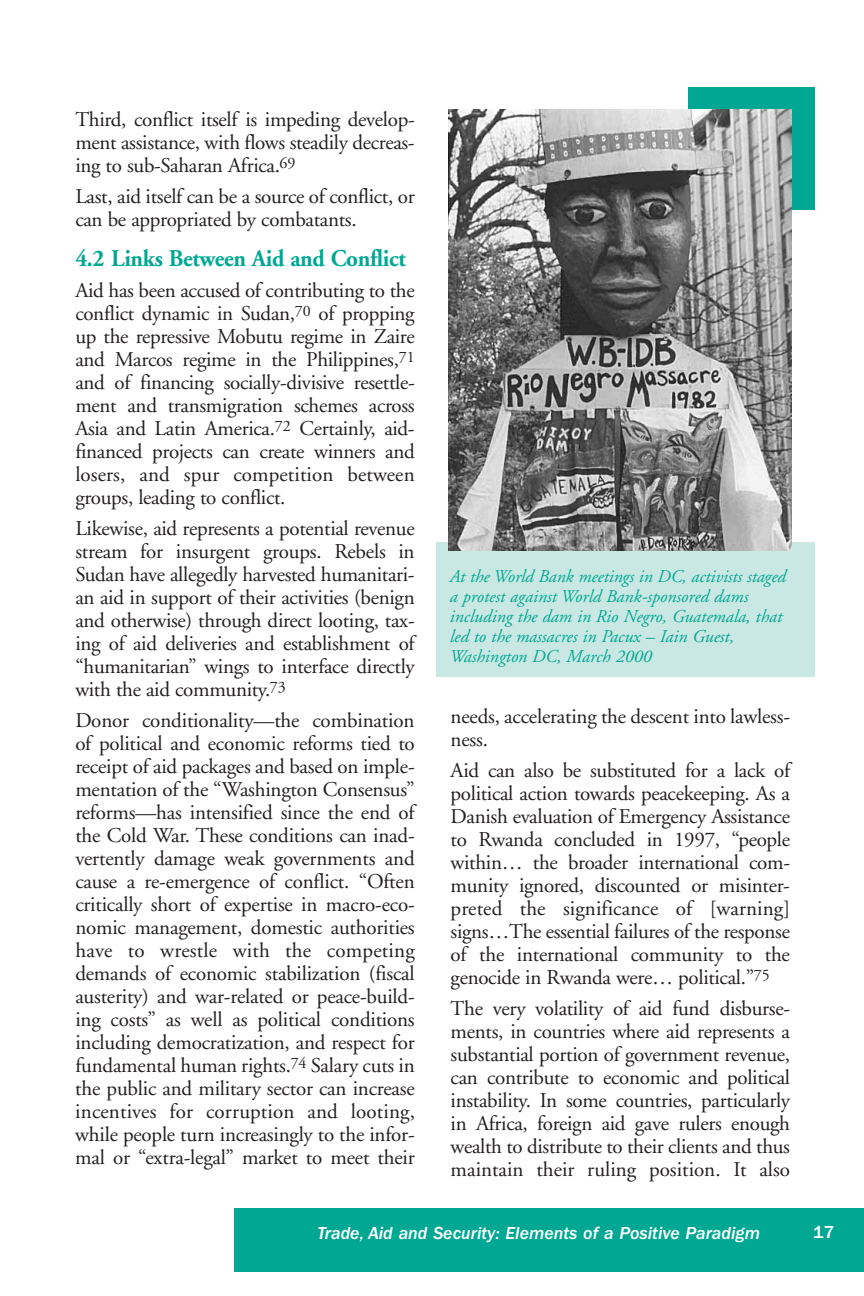
<style>
.page{position:relative;width:864px;height:1296px;background:#fff}
.page>*{position:absolute;margin:0;border:0;box-sizing:border-box;transform-origin:0 0}
.t1{font:700 24px "Adobe Garamond";letter-spacing:-.015em;color:#00a894;scale:.96 1}
.t2{font:21px/23px "Adobe Garamond";letter-spacing:-.015em;color:#231f20;text-align:justify}
.t3{font:italic 18px/20px "Adobe Garamond";color:#00a894}
.t4{font:italic 500 18px "Franklin Gothic";color:#fff}
.t5{font:500 18px "Franklin Gothic";color:#fff}
</style>
<div class="page">
<div style="left:234px;top:1208px;width:630px;height:64px;background:#00a894"></div>
<div style="left:436px;top:542px;width:378px;height:135px;background:#cae8e3"></div>
<div style="left:688px;top:87px;width:126px;height:123px;background:#00a894"></div>
<img style="left:448px;top:110px;width:343px;height:440px">
<p class="t2" style="left:75px;top:110px;width:341px">Third, conflict itself is impeding develop&shy;ment assistance, with flows steadily decreas&shy;ing to sub-Saharan Africa.<sup>69</sup></p>
<p class="t2" style="left:75px;top:187px;width:341px">Last, aid itself can be a source of conflict, or can be appropriated by combatants.</p>
<p class="t1" style="left:75px;top:249px;width:346px">4.2 Links Between Aid and Conflict</p>
<p class="t2" style="left:75px;top:281px;width:341px">Aid has been accused of contributing to the conflict dynamic in Sudan,<sup>70</sup> of propping up the repressive Mobutu regime in Zaire and Marcos regime in the Philippines,<sup>71 </sup>and of financing socially-divisive resettle&shy;ment and transmigration schemes across Asia and Latin America.<sup>72</sup> Certainly, aid&shy;financed projects can create winners and losers, and spur competition between groups, leading to conflict.</p>
<p class="t2" style="left:75px;top:519px;width:341px">Likewise, aid represents a potential revenue stream for insurgent groups. Rebels in Sudan have allegedly harvested humanitari&shy;an aid in support of their activities (benign and otherwise) through direct looting, tax&shy;ing of aid deliveries and establishment of “humanitarian” wings to interface directly with the aid community.<sup>73</sup></p>
<p class="t2" style="left:75px;top:711px;width:341px">Donor conditionality—the combination of political and economic reforms tied to receipt of aid packages and based on imple&shy;mentation of the “Washington Consensus” reforms—has intensified since the end of the Cold War. These conditions can inad&shy;vertently damage weak governments and cause a re-emergence of conflict. “Often critically short of expertise in macro-eco&shy;nomic management, domestic authorities have to wrestle with the competing demands of economic stabilization (fiscal austerity) and war-related or peace-build&shy;ing costs” as well as political conditions including democratization, and respect for fundamental human rights.<sup>74</sup> Salary cuts in the public and military sector can increase incentives for corruption and looting, while people turn increasingly to the infor&shy;mal or “extra-legal” market to meet their</p>
<p class="t2" style="left:451px;top:706px;width:341px">needs, accelerating the descent into lawless&shy;ness.</p>
<p class="t3" style="left:450px;top:568px;width:338px">At the World Bank meetings in DC, activists staged a protest against World Bank-sponsored dams including the dam in Rio Negro, Guatemala, that led to the massacres in Pacux – Iain Guest, Washington DC, March 2000</p>
<p class="t2" style="left:451px;top:760px;width:341px">Aid can also be substituted for a lack of political action towards peacekeeping. As a Danish evaluation of Emergency Assistance to Rwanda concluded in 1997, “people within… the broader international com&shy;munity ignored, discounted or misinter&shy;preted the significance of [warning] signs…The essential failures of the response of the international community to the genocide in Rwanda were… political.”<sup>75</sup></p>
<p class="t2" style="left:451px;top:998px;width:341px">The very volatility of aid fund disburse&shy;ments, in countries where aid represents a substantial portion of government revenue, can contribute to economic and political instability. In some countries, particularly in Africa, foreign aid gave rulers enough wealth to distribute to their clients and thus maintain their ruling position. It also</p>
<p class="t4" style="left:318px;top:1227px;width:444px">Trade, Aid and Security: Elements of a Positive Paradigm</p>
<p class="t5" style="left:813px;top:1226px;width:23px">17</p>
</div>
